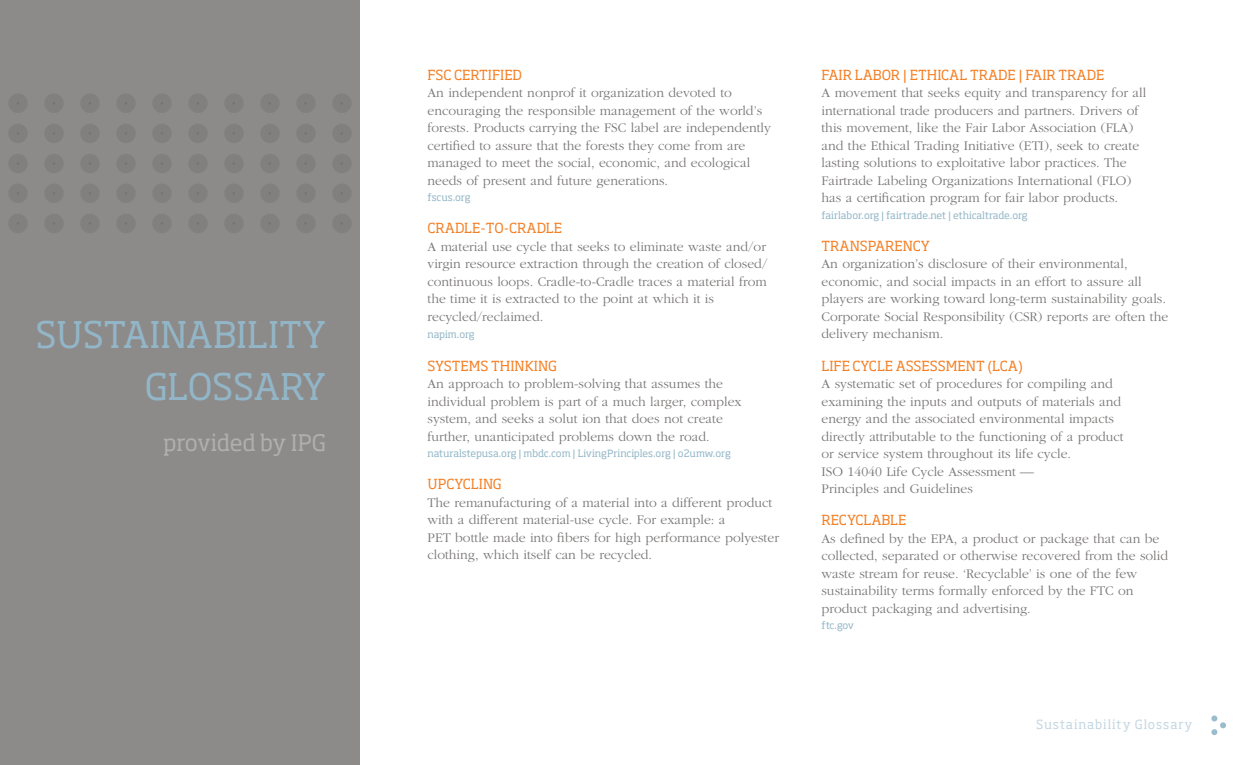
<style>
.page{position:relative;width:1260px;height:765px;background:#fff}
.page>*{position:absolute;margin:0;border:0;box-sizing:border-box;transform-origin:0 0}
.t1{font:36.25px/51.2px "Soho Std";letter-spacing:-.01em;color:#92b6c7;text-align:right}
.t2{font:22.5px "Soho Std";letter-spacing:-.02em;color:#b0aeae}
.t3{font:300 13.75px/17.5px "Garamond";color:#777574}
.t4{font:13.75px "Soho Std";color:#f48026}
.t5{font:12.5px "Soho Std";letter-spacing:.075em;color:#c3d6e1}
.t6{font:10px "Soho Std";letter-spacing:-.01em;color:#92b6c7}
</style>
<div class="page">
<div style="left:0;top:0;width:360px;height:765px;background:#8d8a8a"></div>
<div style="left:8px;top:94px;width:20px;height:19px;background:#827f7f;border-radius:50%"></div>
<div style="left:44px;top:94px;width:20px;height:19px;background:#827f7f;border-radius:50%"></div>
<div style="left:80px;top:94px;width:20px;height:19px;background:#827f7f;border-radius:50%"></div>
<div style="left:116px;top:94px;width:20px;height:19px;background:#827f7f;border-radius:50%"></div>
<div style="left:152px;top:94px;width:20px;height:19px;background:#827f7f;border-radius:50%"></div>
<div style="left:188px;top:94px;width:20px;height:19px;background:#827f7f;border-radius:50%"></div>
<div style="left:224px;top:94px;width:20px;height:19px;background:#827f7f;border-radius:50%"></div>
<div style="left:260px;top:94px;width:20px;height:19px;background:#827f7f;border-radius:50%"></div>
<div style="left:296px;top:94px;width:20px;height:19px;background:#827f7f;border-radius:50%"></div>
<div style="left:332px;top:94px;width:20px;height:19px;background:#827f7f;border-radius:50%"></div>
<div style="left:8px;top:124px;width:20px;height:19px;background:#827f7f;border-radius:50%"></div>
<div style="left:44px;top:124px;width:20px;height:19px;background:#827f7f;border-radius:50%"></div>
<div style="left:80px;top:124px;width:20px;height:19px;background:#827f7f;border-radius:50%"></div>
<div style="left:116px;top:124px;width:20px;height:19px;background:#827f7f;border-radius:50%"></div>
<div style="left:152px;top:124px;width:20px;height:19px;background:#827f7f;border-radius:50%"></div>
<div style="left:188px;top:124px;width:20px;height:19px;background:#827f7f;border-radius:50%"></div>
<div style="left:224px;top:124px;width:20px;height:19px;background:#827f7f;border-radius:50%"></div>
<div style="left:260px;top:124px;width:20px;height:19px;background:#827f7f;border-radius:50%"></div>
<div style="left:296px;top:124px;width:20px;height:19px;background:#827f7f;border-radius:50%"></div>
<div style="left:332px;top:124px;width:20px;height:19px;background:#827f7f;border-radius:50%"></div>
<div style="left:8px;top:154px;width:20px;height:19px;background:#827f7f;border-radius:50%"></div>
<div style="left:44px;top:154px;width:20px;height:19px;background:#827f7f;border-radius:50%"></div>
<div style="left:80px;top:154px;width:20px;height:19px;background:#827f7f;border-radius:50%"></div>
<div style="left:116px;top:154px;width:20px;height:19px;background:#827f7f;border-radius:50%"></div>
<div style="left:152px;top:154px;width:20px;height:19px;background:#827f7f;border-radius:50%"></div>
<div style="left:188px;top:154px;width:20px;height:19px;background:#827f7f;border-radius:50%"></div>
<div style="left:224px;top:154px;width:20px;height:19px;background:#827f7f;border-radius:50%"></div>
<div style="left:260px;top:154px;width:20px;height:19px;background:#827f7f;border-radius:50%"></div>
<div style="left:296px;top:154px;width:20px;height:19px;background:#827f7f;border-radius:50%"></div>
<div style="left:332px;top:154px;width:20px;height:19px;background:#827f7f;border-radius:50%"></div>
<div style="left:8px;top:184px;width:20px;height:19px;background:#827f7f;border-radius:50%"></div>
<div style="left:44px;top:184px;width:20px;height:19px;background:#827f7f;border-radius:50%"></div>
<div style="left:80px;top:184px;width:20px;height:19px;background:#827f7f;border-radius:50%"></div>
<div style="left:116px;top:184px;width:20px;height:19px;background:#827f7f;border-radius:50%"></div>
<div style="left:152px;top:184px;width:20px;height:19px;background:#827f7f;border-radius:50%"></div>
<div style="left:188px;top:184px;width:20px;height:19px;background:#827f7f;border-radius:50%"></div>
<div style="left:224px;top:184px;width:20px;height:19px;background:#827f7f;border-radius:50%"></div>
<div style="left:260px;top:184px;width:20px;height:19px;background:#827f7f;border-radius:50%"></div>
<div style="left:296px;top:184px;width:20px;height:19px;background:#827f7f;border-radius:50%"></div>
<div style="left:332px;top:184px;width:20px;height:19px;background:#827f7f;border-radius:50%"></div>
<div style="left:8px;top:214px;width:20px;height:19px;background:#827f7f;border-radius:50%"></div>
<div style="left:44px;top:214px;width:20px;height:19px;background:#827f7f;border-radius:50%"></div>
<div style="left:80px;top:214px;width:20px;height:19px;background:#827f7f;border-radius:50%"></div>
<div style="left:116px;top:214px;width:20px;height:19px;background:#827f7f;border-radius:50%"></div>
<div style="left:152px;top:214px;width:20px;height:19px;background:#827f7f;border-radius:50%"></div>
<div style="left:188px;top:214px;width:20px;height:19px;background:#827f7f;border-radius:50%"></div>
<div style="left:224px;top:214px;width:20px;height:19px;background:#827f7f;border-radius:50%"></div>
<div style="left:260px;top:214px;width:20px;height:19px;background:#827f7f;border-radius:50%"></div>
<div style="left:296px;top:214px;width:20px;height:19px;background:#827f7f;border-radius:50%"></div>
<div style="left:332px;top:214px;width:20px;height:19px;background:#827f7f;border-radius:50%"></div>
<svg style="left:1211px;top:716px;width:15px;height:19px"></svg>
<h1 class="t1" style="left:35px;top:309px;width:292px">SUSTAINABILITY<br>GLOSSARY</h1>
<h2 class="t2" style="left:163px;top:429px;width:165px">provided by IPG</h2>
<p class="t4" style="left:428px;top:66px;width:96px">FSC CERTIFIED</p>
<p class="t3" style="left:428px;top:84px;width:345px">An independent nonprof it organization devoted to encouraging the responsible management of the world’s forests. Products carrying the FSC label are independently certified to assure that the forests they come from are managed to meet the social, economic, and ecological needs of present and future generations.</p>
<p class="t6" style="left:428px;top:191px;width:45px">fscus.org</p>
<p class="t4" style="left:428px;top:220px;width:136px">CRADLE-TO-CRADLE</p>
<p class="t3" style="left:428px;top:238px;width:342px">A material use cycle that seeks to eliminate waste and/or virgin resource extraction through the creation of closed/ continuous loops. Cradle-to-Cradle traces a material from the time it is extracted to the point at which it is recycled/reclaimed.</p>
<p class="t6" style="left:428px;top:328px;width:49px">napim.org</p>
<p class="t4" style="left:428px;top:357px;width:131px">SYSTEMS THINKING</p>
<p class="t3" style="left:428px;top:375px;width:316px">An approach to problem-solving that assumes the individual problem is part of a much larger, complex system, and seeks a solut ion that does not create further, unanticipated problems down the road.</p>
<p class="t6" style="left:428px;top:447px;width:305px">naturalstepusa.org | mbdc.com | LivingPrinciples.org | o2umw.org</p>
<p class="t4" style="left:428px;top:475px;width:76px">UPCYCLING</p>
<p class="t3" style="left:428px;top:494px;width:353px">The remanufacturing of a material into a different product with a different material-use cycle. For example: a<br>PET bottle made into fibers for high performance polyester clothing, which itself can be recycled.</p>
<p class="t4" style="left:821px;top:66px;width:284px">FAIR LABOR | ETHICAL TRADE | FAIR TRADE</p>
<p class="t3" style="left:821px;top:84px;width:326px">A movement that seeks equity and transparency for all international trade producers and partners. Drivers of this movement, like the Fair Labor Association (FLA) and the Ethical Trading Initiative (ETI), seek to create lasting solutions to exploitative labor practices. The Fairtrade Labeling Organizations International (FLO) has a certification program for fair labor products.</p>
<p class="t6" style="left:821px;top:209px;width:208px">fairlabor.org | fairtrade.net | ethicaltrade.org</p>
<p class="t4" style="left:821px;top:237px;width:110px">TRANSPARENCY</p>
<p class="t3" style="left:821px;top:255px;width:348px">An organization’s disclosure of their environmental, economic, and social impacts in an effort to assure all players are working toward long-term sustainability goals.<br>Corporate Social Responsibility (CSR) reports are often the delivery mechanism.</p>
<p class="t4" style="left:821px;top:357px;width:203px">LIFE CYCLE ASSESSMENT (LCA)</p>
<p class="t3" style="left:821px;top:375px;width:304px">A systematic set of procedures for compiling and examining the inputs and outputs of materials and energy and the associated environmental impacts directly attributable to the functioning of a product or service system throughout its life cycle.<br>ISO 14040 Life Cycle Assessment —<br>Principles and Guidelines</p>
<p class="t4" style="left:821px;top:512px;width:87px">RECYCLABLE</p>
<p class="t3" style="left:821px;top:530px;width:348px">As defined by the EPA, a product or package that can be collected, separated or otherwise recovered from the solid waste stream for reuse. ‘Recyclable’ is one of the few sustainability terms formally enforced by the FTC on product packaging and advertising.</p>
<p class="t6" style="left:821px;top:619px;width:34px">ftc.gov</p>
<p class="t5" style="left:1036px;top:717px;width:158px">Sustainability Glossary</p>
</div>
